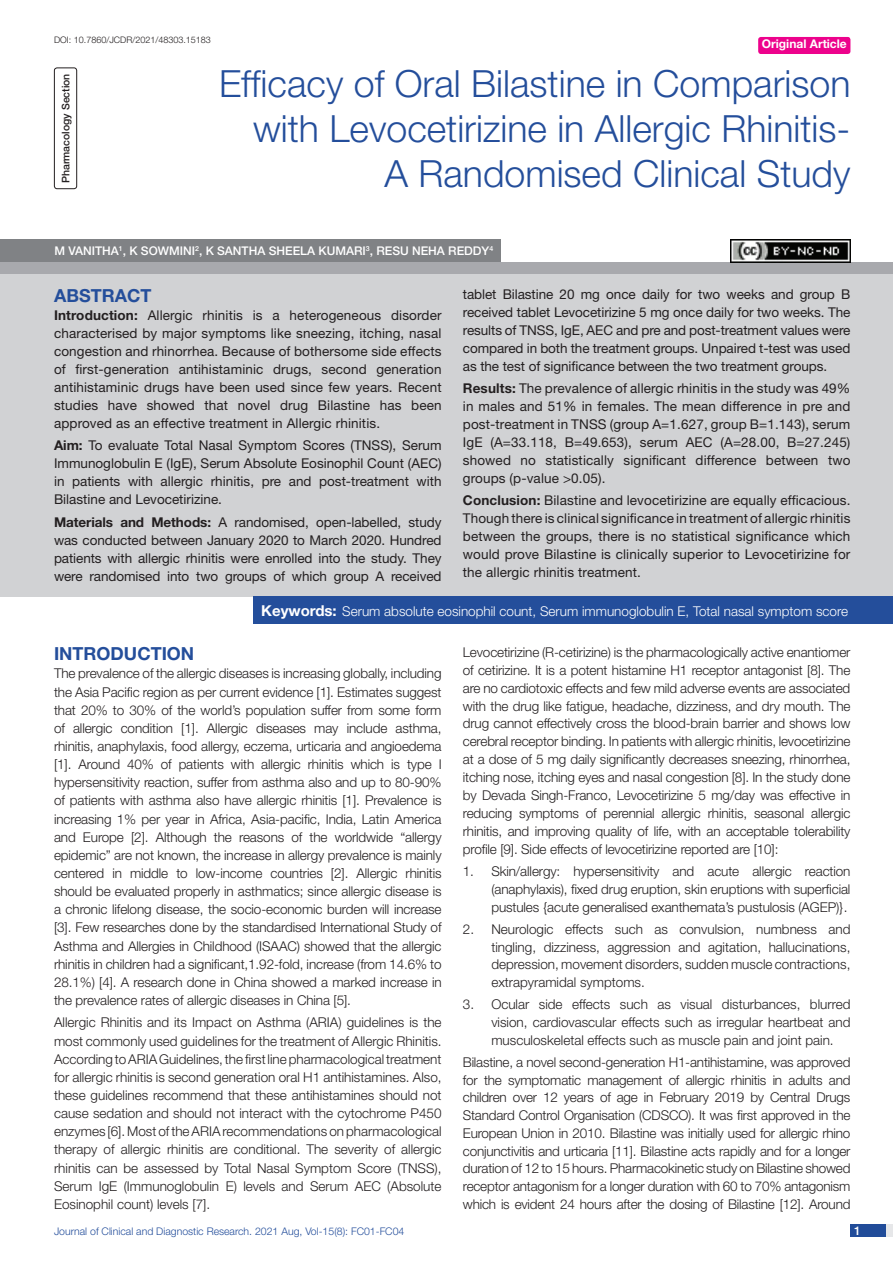
<style>
.page{position:relative;width:893px;height:1263px;background:#fff}
.page>*{position:absolute;margin:0;border:0;box-sizing:border-box;transform-origin:0 0}
.t1{font:300 37.5px/45px "Helvetica Neue";color:#244e9b;text-align:right}
.Heading{font:700 18px "Helvetica Neue";color:#244e9b}
.Abstract_head{font:700 18px "Helvetica Neue";color:#244e9b}
.Body_text{font:300 13.5px/18.1px "Helvetica Neue";letter-spacing:-.01em;color:#231f20;text-align:justify}
.Abstract_Text{font:13.5px/18px "Helvetica Neue";color:#231f20;text-align:justify}
.Bullet_list{font:300 13.5px/17.9px "Helvetica Neue";color:#231f20;text-align:justify}
.Key_words{font:300 13.5px "Helvetica Neue";color:#fff}
.Author{font:500 12px "Helvetica Neue";color:#fff}
.t2{font:700 12px "Helvetica Neue";color:#fff}
.t3{font:300 10.5px "Helvetica Neue";color:#244e9b}
.section{font:500 10.5px "Helvetica Neue";color:#231f20}
.DOI{font:300 9px "Helvetica Neue";color:#231f20}
.s1{font-weight:700}
.s2{font-weight:700;font-size:15px}
</style>
<div class="page">
<div style="left:850px;top:1224px;width:43px;height:13px;background:#e6e7e9"></div>
<div style="left:850px;top:1224px;width:35px;height:13px;background:#214c99"></div>
<div style="left:758px;top:37px;width:92px;height:17px;background:#ed028c;border-radius:3px"></div>
<div style="left:54px;top:68px;width:23px;height:121px;border:1px solid #231f20;border-radius:3px"></div>
<div style="left:0;top:262px;width:893px;height:12px;background:#a8a9ad"></div>
<div style="left:0;top:239px;width:500px;height:23px;background:#808285"></div>
<div style="left:0;top:274px;width:893px;height:322px;background:#d1d2d4"></div>
<div style="left:253px;top:596px;width:640px;height:28px;background:#244e9b"></div>
<img style="left:730px;top:239px;width:120px;height:23px">
<p class="DOI" style="left:54px;top:35px;width:158px">DOI: 10.7860/JCDR/2021/48303.15183</p>
<p class="t2" style="left:762px;top:37px;width:87px">Original Article</p>
<p class="section" style="left:60px;top:183px;width:111px;rotate:-90deg">PHARMACOLOGY SECTION</p>
<p class="t1" style="left:219px;top:60px;width:633px">Efficacy of Oral Bilastine in Comparison with Levocetirizine in Allergic Rhinitis-<br>A Randomised Clinical Study</p>
<p class="Author" style="left:54px;top:244px;width:339px">M VANITHA<sup>1</sup>, K SOWMINI<sup>2</sup>, K SANTHA SHEELA KUMARI<sup>3</sup>, RESU</p>
<p class="Author" style="left:412px;top:244px;width:18px">NEHA</p>
<p class="Author" style="left:448px;top:244px;width:46px">REDDY<sup>4</sup></p>
<p class="Abstract_head" style="left:54px;top:285px;width:98px">ABSTRACT</p>
<p class="Abstract_Text" style="left:54px;top:306px;width:389px"><span class="s1">Introduction:</span> Allergic rhinitis is a heterogeneous disorder characterised by major symptoms like sneezing, itching, nasal congestion and rhinorrhea. Because of bothersome side effects of first-generation antihistaminic drugs, second generation antihistaminic drugs have been used since few years. Recent studies have showed that novel drug Bilastine has been approved as an effective treatment in Allergic rhinitis.</p>
<p class="Abstract_Text" style="left:54px;top:436px;width:389px"><span class="s1">Aim:</span> To evaluate Total Nasal Symptom Scores (TNSS), Serum Immunoglobulin E (IgE), Serum Absolute Eosinophil Count (AEC) in patients with allergic rhinitis, pre and post-treatment with Bilastine and Levocetirizine.</p>
<p class="Abstract_Text" style="left:54px;top:513px;width:389px"><span class="s1">Materials and Methods:</span> A randomised, open-labelled, study was conducted between January 2020 to March 2020. Hundred patients with allergic rhinitis were enrolled into the study. They were randomised into two groups of which group A received</p>
<p class="Abstract_Text" style="left:463px;top:285px;width:389px">tablet Bilastine 20 mg once daily for two weeks and group B received tablet Levocetirizine 5 mg once daily for two weeks. The results of TNSS, IgE, AEC and pre and post-treatment values were compared in both the treatment groups. Unpaired t-test was used as the test of significance between the two treatment groups.</p>
<p class="Abstract_Text" style="left:463px;top:379px;width:389px"><span class="s1">Results:</span> The prevalence of allergic rhinitis in the study was 49% in males and 51% in females. The mean difference in pre and post-treatment in TNSS (group A=1.627, group B=1.143), serum IgE (A=33.118, B=49.653), serum AEC (A=28.00, B=27.245) showed no statistically significant difference between two groups (p-value &gt;0.05).</p>
<p class="Abstract_Text" style="left:463px;top:491px;width:389px"><span class="s1">Conclusion:</span> Bilastine and levocetirizine are equally efficacious.<br>Though there is clinical significance in treatment of allergic rhinitis between the groups, there is no statistical significance which would prove Bilastine is clinically superior to Levocetirizine for the allergic rhinitis treatment.</p>
<p class="Key_words" style="left:261px;top:603px;width:588px"><span class="s2">Keywords:</span> Serum absolute eosinophil count, Serum immunoglobulin E, Total nasal symptom score</p>
<p class="Heading" style="left:54px;top:643px;width:142px">Introduction</p>
<p class="Body_text" style="left:54px;top:664px;width:389px">The prevalence of the allergic diseases is increasing globally, including the Asia Pacific region as per current evidence [1]. Estimates suggest that 20% to 30% of the world’s population suffer from some form of allergic condition [1]. Allergic diseases may include asthma, rhinitis, anaphylaxis, food allergy, eczema, urticaria and angioedema [1]. Around 40% of patients with allergic rhinitis which is type I hypersensitivity reaction, suffer from asthma also and up to 80-90% of patients with asthma also have allergic rhinitis [1]. Prevalence is increasing 1% per year in Africa, Asia-pacific, India, Latin America and Europe [2]. Although the reasons of the worldwide “allergy epidemic” are not known, the increase in allergy prevalence is mainly centered in middle to low-income countries [2]. Allergic rhinitis should be evaluated properly in asthmatics; since allergic disease is a chronic lifelong disease, the socio-economic burden will increase [3]. Few researches done by the standardised International Study of Asthma and Allergies in Childhood (ISAAC) showed that the allergic rhinitis in children had a significant,1.92-fold, increase (from 14.6% to 28.1%) [4]. A research done in China showed a marked increase in the prevalence rates of allergic diseases in China [5].</p>
<p class="Body_text" style="left:54px;top:1013px;width:389px">Allergic Rhinitis and its Impact on Asthma (ARIA) guidelines is the most commonly used guidelines for the treatment of Allergic Rhinitis.<br>According to ARIA Guidelines, the first line pharmacological treatment for allergic rhinitis is second generation oral H1 antihistamines. Also, these guidelines recommend that these antihistamines should not cause sedation and should not interact with the cytochrome P450 enzymes [6]. Most of the ARIA recommendations on pharmacological therapy of allergic rhinitis are conditional. The severity of allergic rhinitis can be assessed by Total Nasal Symptom Score (TNSS), Serum IgE (Immunoglobulin E) levels and Serum AEC (Absolute Eosinophil count) levels [7].</p>
<p class="Body_text" style="left:463px;top:643px;width:389px">Levocetirizine (R-cetirizine) is the pharmacologically active enantiomer of cetirizine. It is a potent histamine H1 receptor antagonist [8]. The are no cardiotoxic effects and few mild adverse events are associated with the drug like fatigue, headache, dizziness, and dry mouth. The drug cannot effectively cross the blood-brain barrier and shows low cerebral receptor binding. In patients with allergic rhinitis, levocetirizine at a dose of 5 mg daily significantly decreases sneezing, rhinorrhea, itching nose, itching eyes and nasal congestion [8]. In the study done by Devada Singh-Franco, Levocetirizine 5 mg/day was effective in reducing symptoms of perennial allergic rhinitis, seasonal allergic rhinitis, and improving quality of life, with an acceptable tolerability profile [9]. Side effects of levocetirizine reported are [10]:</p>
<p class="Bullet_list" style="left:491px;top:862px;width:361px;text-indent:-28px">1. Skin/allergy: hypersensitivity and acute allergic reaction (anaphylaxis), fixed drug eruption, skin eruptions with superficial pustules {acute generalised exanthemata’s pustulosis (AGEP)}.</p>
<p class="Bullet_list" style="left:491px;top:920px;width:361px;text-indent:-28px">2. Neurologic effects such as convulsion, numbness and tingling, dizziness, aggression and agitation, hallucinations, depression, movement disorders, sudden muscle contractions, extrapyramidal symptoms.</p>
<p class="Bullet_list" style="left:491px;top:995px;width:361px;text-indent:-28px">3. Ocular side effects such as visual disturbances, blurred vision, cardiovascular effects such as irregular heartbeat and musculoskeletal effects such as muscle pain and joint pain.</p>
<p class="Body_text" style="left:463px;top:1053px;width:389px;line-height:17.7px">Bilastine, a novel second-generation H1-antihistamine, was approved for the symptomatic management of allergic rhinitis in adults and children over 12 years of age in February 2019 by Central Drugs Standard Control Organisation (CDSCO). It was first approved in the European Union in 2010. Bilastine was initially used for allergic rhino conjunctivitis and urticaria [11]. Bilastine acts rapidly and for a longer duration of 12 to 15 hours. Pharmacokinetic study on Bilastine showed receptor antagonism for a longer duration with 60 to 70% antagonism which is evident 24 hours after the dosing of Bilastine [12]. Around</p>
<p class="t3" style="left:54px;top:1225px;width:352px">Journal of Clinical and Diagnostic Research. 2021 Aug, Vol-15(8): FC01-FC04</p>
<p class="Author" style="left:854px;top:1223px;width:8px">1</p>
</div>
